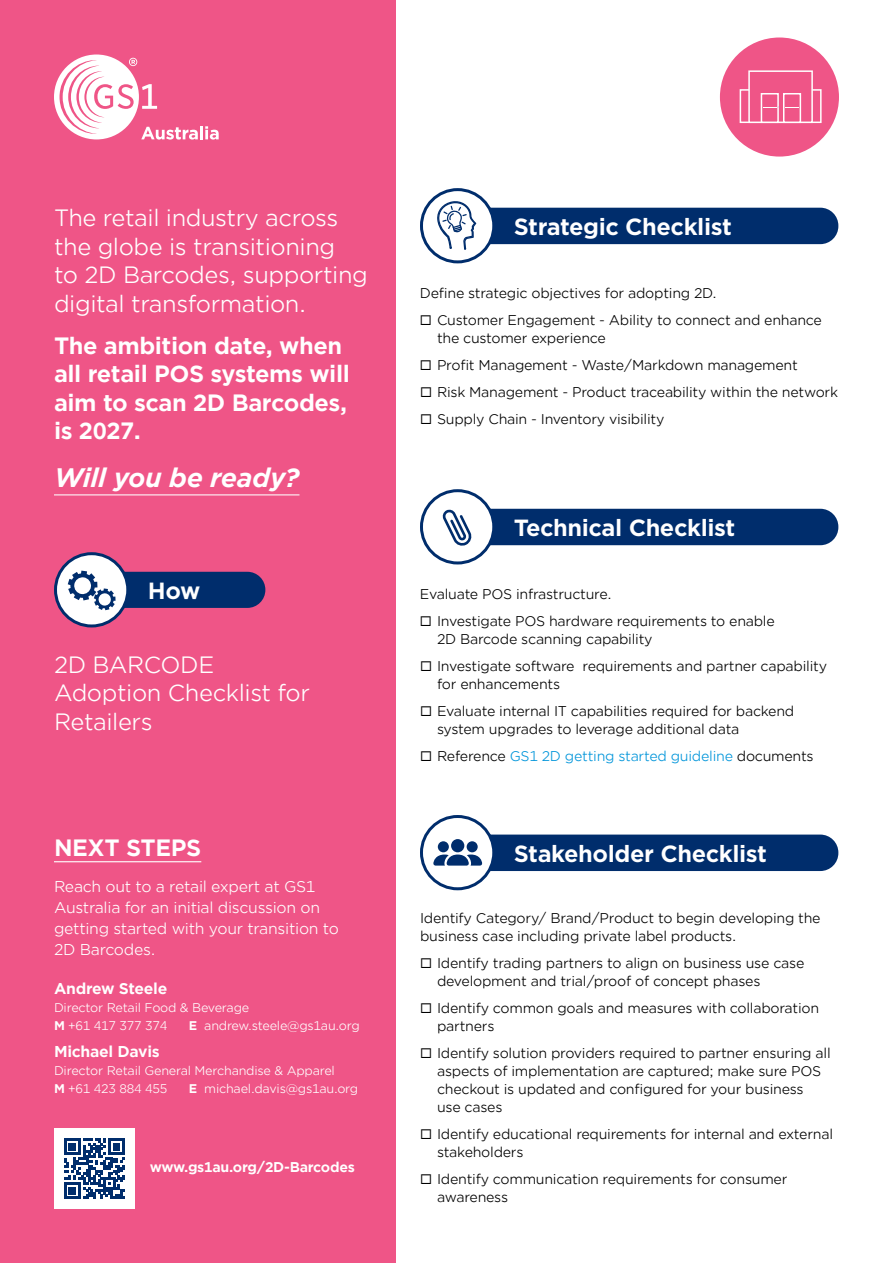
<style>
.page{position:relative;width:893px;height:1263px;background:#fff}
.page>*{position:absolute;margin:0;border:0;box-sizing:border-box;transform-origin:0 0}
.t1{font:italic 700 25.5px "Gotham Office";letter-spacing:-.02em;color:#fff}
.t2{font:22.5px/28.5px "Gotham Office";letter-spacing:-.02em;color:#fff}
.t3{font:700 22.5px/28.5px "Gotham Office";letter-spacing:-.02em;color:#fff}
.t4{font:700 22.5px "Gotham S Sm";letter-spacing:-.02em;color:#fff}
.t5{font:15px/21px "Gotham Office";letter-spacing:-.02em;color:#fff}
.t6{font:700 15px "Gotham Office";letter-spacing:-.02em;color:#fff}
.t7{font:13.5px/18px "Gotham Office";letter-spacing:-.02em;color:#000}
.t8{font:13.5px "Gotham Office";letter-spacing:-.02em;color:#0095da}
.t9{font:700 13.5px "Gotham Office";letter-spacing:-.02em;color:#fff}
.t10{font:12px/18px "Gotham Office";letter-spacing:-.02em;color:#fff}
.s1{font-weight:700}
.s2{color:#000}
</style>
<div class="page">
<div style="left:0;top:0;width:395px;height:1263px;background:#ef5587"></div>
<div style="left:489px;top:509px;width:349px;height:36px;background:#002d6c"></div>
<div style="left:421px;top:491px;width:73px;height:72px;background:#fff;border-radius:50%"></div>
<div style="left:420px;top:489px;width:75px;height:75px;border:3px solid #002d6c;border-radius:50%"></div>
<svg style="left:442px;top:509px;width:30px;height:37px"></svg>
<div style="left:489px;top:834px;width:349px;height:37px;background:#002d6c"></div>
<div style="left:421px;top:816px;width:73px;height:73px;background:#fff;border-radius:50%"></div>
<div style="left:420px;top:815px;width:75px;height:75px;border:3px solid #002d6c;border-radius:50%"></div>
<svg style="left:433px;top:839px;width:49px;height:26px"></svg>
<div style="left:467px;top:841px;width:11px;height:11px;background:#002d6c;border-radius:50%"></div>
<div style="left:123px;top:572px;width:142px;height:36px;background:#002d6c"></div>
<div style="left:56px;top:554px;width:72px;height:72px;background:#fff;border-radius:50%"></div>
<div style="left:54px;top:552px;width:75px;height:75px;border:3px solid #002d6c;border-radius:50%"></div>
<svg style="left:68px;top:571px;width:48px;height:39px"></svg>
<div style="left:720px;top:38px;width:119px;height:119px;background:#ef5587;border-radius:50%"></div>
<div style="left:740px;top:89px;width:82px;height:34px;border:2px solid #fff"></div>
<div style="left:748px;top:70px;width:65px;height:53px;background:#ef5587;border:2px solid #fff"></div>
<div style="left:761px;top:93px;width:18px;height:30px;background:#ef5587;border:2px solid #fff"></div>
<div style="left:783px;top:93px;width:18px;height:30px;background:#ef5587;border:2px solid #fff"></div>
<svg style="left:763px;top:107px;width:36px;height:1px"></svg>
<div style="left:54px;top:55px;width:85px;height:84px;background:#fff;border-radius:50%"></div>
<svg style="left:60px;top:58px;width:159px;height:82px"></svg>
<hr style="left:54px;top:494px;width:245px;height:1px;background:#fff">
<hr style="left:54px;top:861px;width:147px;height:1px;background:#fff">
<div style="left:489px;top:208px;width:349px;height:36px;background:#002d6c"></div>
<div style="left:421px;top:190px;width:73px;height:72px;background:#fff;border-radius:50%"></div>
<div style="left:420px;top:188px;width:75px;height:75px;border:3px solid #002d6c;border-radius:50%"></div>
<svg style="left:437px;top:201px;width:39px;height:49px"></svg>
<div style="left:54px;top:1128px;width:81px;height:81px;background:#fff"></div>
<svg style="left:64px;top:1138px;width:61px;height:61px"></svg>
<h2 class="t2" style="left:54px;top:203px;width:315px">The retail industry across the globe is transitioning<br>to 2D Barcodes, supporting digital transformation.</h2>
<h2 class="t3" style="left:54px;top:331px;width:297px">The ambition date, when all retail POS systems will aim to scan 2D Barcodes, is 2027.</h2>
<h1 class="t1" style="left:54px;top:460px;width:247px">Will you be ready?</h1>
<h2 class="t4" style="left:148px;top:575px;width:54px">How</h2>
<h2 class="t2" style="left:54px;top:650px;width:258px">2D BARCODE<br>Adoption Checklist for<br>Retailers</h2>
<h2 class="t3" style="left:54px;top:833px;width:149px">NEXT STEPS</h2>
<p class="t5" style="left:54px;top:875px;width:286px">Reach out to a retail expert at GS1<br>Australia for an initial discussion on getting started with your transition to<br>2D Barcodes.</p>
<p class="t6" style="left:54px;top:978px;width:115px">Andrew Steele</p>
<p class="t10" style="left:54px;top:998px;width:197px">Director Retail Food &amp; Beverage<br><span class="s1">M</span> +61 417 377 374</p>
<p class="t10" style="left:189px;top:1016px;width:172px"><span class="s1">E</span> andrew.steele@gs1au.org</p>
<p class="t6" style="left:54px;top:1041px;width:107px">Michael Davis</p>
<p class="t10" style="left:54px;top:1061px;width:282px">Director Retail General Merchandise &amp; Apparel<br><span class="s1">M</span> +61 423 884 455</p>
<p class="t10" style="left:189px;top:1079px;width:171px"><span class="s1">E</span> michael.davis@gs1au.org</p>
<p class="t9" style="left:150px;top:1157px;width:207px">www.gs1au.org/2D-Barcodes</p>
<h2 class="t4" style="left:514px;top:211px;width:220px">Strategic Checklist</h2>
<p class="t7" style="left:420px;top:284px;width:298px">Define strategic objectives for adopting 2D.</p>
<p class="t7" style="left:437px;top:311px;width:386px;text-indent:-17px">◻ Customer Engagement - Ability to connect and enhance the customer experience</p>
<p class="t7" style="left:420px;top:356px;width:379px">◻ Profit Management - Waste/Markdown management</p>
<p class="t7" style="left:420px;top:383px;width:420px">◻ Risk Management - Product traceability within the network</p>
<p class="t7" style="left:420px;top:410px;width:246px">◻ Supply Chain - Inventory visibility</p>
<h2 class="t4" style="left:514px;top:512px;width:223px">Technical Checklist</h2>
<p class="t7" style="left:420px;top:584px;width:193px">Evaluate POS infrastructure.</p>
<p class="t7" style="left:437px;top:611px;width:339px;text-indent:-17px">◻ Investigate POS hardware requirements to enable<br>2D Barcode scanning capability</p>
<p class="t7" style="left:437px;top:656px;width:392px;text-indent:-17px">◻ Investigate software requirements and partner capability for enhancements</p>
<p class="t7" style="left:437px;top:701px;width:359px;text-indent:-17px">◻ Evaluate internal IT capabilities required for backend system upgrades to leverage additional data</p>
<p class="t8" style="left:420px;top:747px;width:395px"><span class="s2">◻ Reference</span> GS1 2D getting started guideline <span class="s2">documents</span></p>
<h2 class="t4" style="left:514px;top:838px;width:255px">Stakeholder Checklist</h2>
<p class="t7" style="left:420px;top:909px;width:402px">Identify Category/ Brand/Product to begin developing the business case including private label products.</p>
<p class="t7" style="left:437px;top:954px;width:369px;text-indent:-17px">◻ Identify trading partners to align on business use case development and trial/proof of concept phases</p>
<p class="t7" style="left:437px;top:999px;width:384px;text-indent:-17px">◻ Identify common goals and measures with collaboration partners</p>
<p class="t7" style="left:437px;top:1044px;width:395px;text-indent:-17px">◻ Identify solution providers required to partner ensuring all aspects of implementation are captured; make sure POS checkout is updated and configured for your business use cases</p>
<p class="t7" style="left:437px;top:1125px;width:398px;text-indent:-17px">◻ Identify educational requirements for internal and external stakeholders</p>
<p class="t7" style="left:437px;top:1170px;width:352px;text-indent:-17px">◻ Identify communication requirements for consumer awareness</p>
</div>
